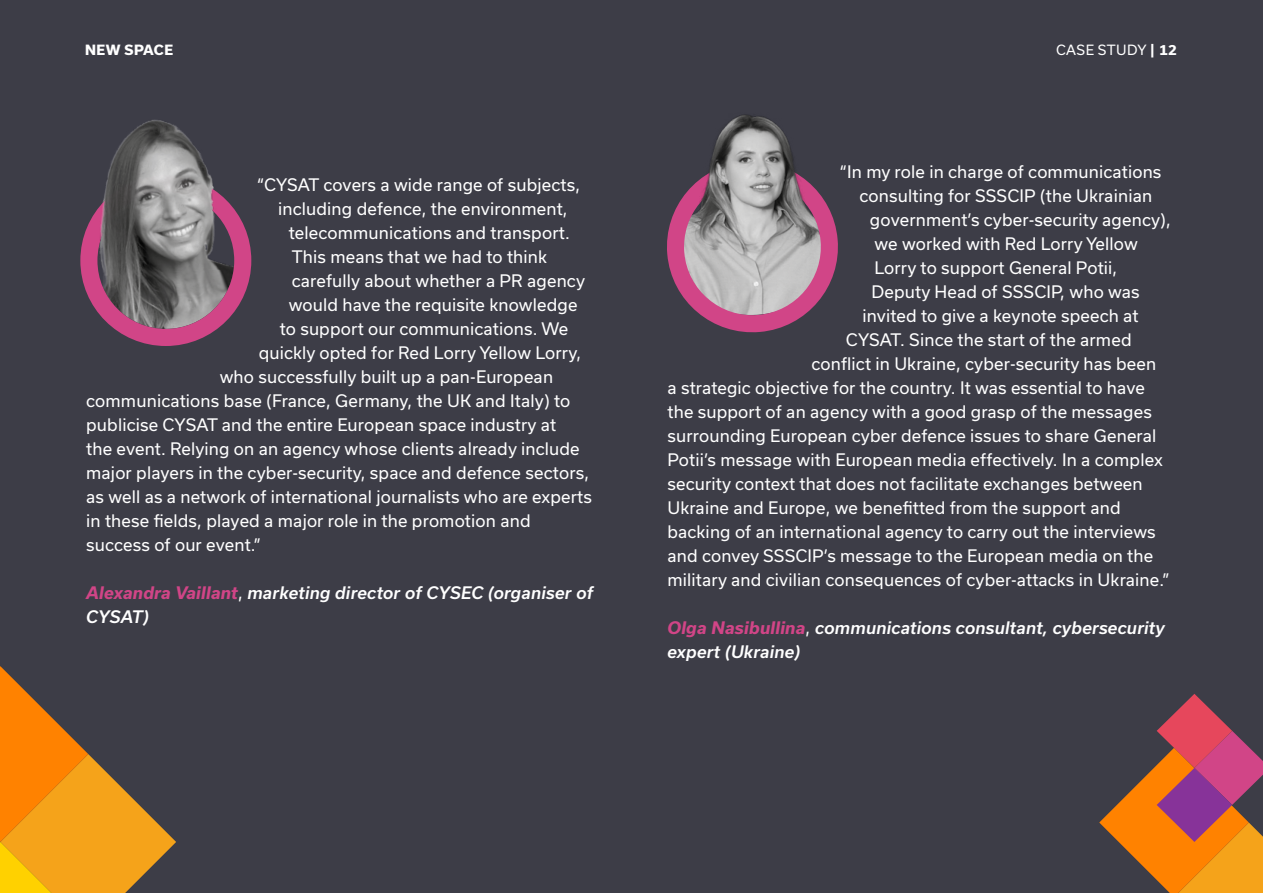
<style>
.page{position:relative;width:1263px;height:893px;background:#3d3d47}
.page>*{position:absolute;margin:0;border:0;box-sizing:border-box;transform-origin:0 0}
.t1{font:16.5px "Usual";letter-spacing:.01em;color:#fff}
.t2{font:italic 500 16.5px/24px "Usual";letter-spacing:.01em;color:#fff}
.t3{font:13.5px "Usual";letter-spacing:.035em;color:#fff}
.t4{font:800 13.5px "Usual";letter-spacing:.035em;color:#fff}
.s1{font-weight:800}
.s2{font-weight:700;color:#d14587}
.s3{font-weight:400;font-style:normal}
</style>
<div class="page">
<svg style="left:80px;top:200px;width:171px;height:146px"></svg>
<img style="left:92px;top:119px;width:134px;height:157px">
<svg style="left:667px;top:180px;width:171px;height:153px"></svg>
<img style="left:699px;top:114px;width:113px;height:160px">
<svg style="left:0;top:666px;width:176px;height:227px"></svg>
<svg style="left:1099px;top:694px;width:164px;height:199px"></svg>
<p class="t4" style="left:85px;top:42px;width:90px">NEW SPACE</p>
<p class="t3" style="left:1056px;top:42px;width:122px">CASE STUDY <span class="s1">| 12</span></p>
<p class="t1" style="left:257px;top:176px;width:325px">“CYSAT covers a wide range of subjects,</p>
<p class="t1" style="left:278px;top:200px;width:291px">including defence, the environment,</p>
<p class="t1" style="left:289px;top:224px;width:283px">telecommunications and transport.</p>
<p class="t1" style="left:292px;top:248px;width:257px">This means that we had to think</p>
<p class="t1" style="left:292px;top:272px;width:295px">carefully about whether a PR agency</p>
<p class="t1" style="left:289px;top:296px;width:290px">would have the requisite knowledge</p>
<p class="t1" style="left:280px;top:320px;width:290px">to support our communications. We</p>
<p class="t1" style="left:259px;top:344px;width:324px">quickly opted for Red Lorry Yellow Lorry,</p>
<p class="t1" style="left:220px;top:368px;width:335px">who successfully built up a pan-European</p>
<p class="t1" style="left:86px;top:392px;width:486px">communications base (France, Germany, the UK and Italy) to</p>
<p class="t1" style="left:86px;top:416px;width:471px">publicise CYSAT and the entire European space industry at</p>
<p class="t1" style="left:86px;top:440px;width:495px">the event. Relying on an agency whose clients already include</p>
<p class="t1" style="left:86px;top:464px;width:504px">major players in the cyber-security, space and defence sectors,</p>
<p class="t1" style="left:86px;top:488px;width:507px">as well as a network of international journalists who are experts</p>
<p class="t1" style="left:86px;top:512px;width:446px">in these fields, played a major role in the promotion and</p>
<p class="t1" style="left:86px;top:536px;width:176px">success of our event.”</p>
<p class="t2" style="left:86px;top:581px;width:508px"><span class="s2">Alexandra Vaillant</span><span class="s3">,</span> marketing director of CYSEC (organiser of<br>CYSAT)</p>
<p class="t1" style="left:840px;top:162px;width:323px">“In my role in charge of communications</p>
<p class="t1" style="left:859px;top:186px;width:294px">consulting for SSSCIP (the Ukrainian</p>
<p class="t1" style="left:870px;top:210px;width:302px">government’s cyber-security agency),</p>
<p class="t1" style="left:874px;top:234px;width:265px">we worked with Red Lorry Yellow</p>
<p class="t1" style="left:874px;top:258px;width:244px">Lorry to support General Potii,</p>
<p class="t1" style="left:871px;top:282px;width:270px">Deputy Head of SSSCIP, who was</p>
<p class="t1" style="left:862px;top:306px;width:278px">invited to give a keynote speech at</p>
<p class="t1" style="left:846px;top:330px;width:287px">CYSAT. Since the start of the armed</p>
<p class="t1" style="left:811px;top:354px;width:346px">conflict in Ukraine, cyber-security has been</p>
<p class="t1" style="left:667px;top:378px;width:479px">a strategic objective for the country. It was essential to have</p>
<p class="t1" style="left:667px;top:402px;width:486px">the support of an agency with a good grasp of the messages</p>
<p class="t1" style="left:667px;top:426px;width:490px">surrounding European cyber defence issues to share General</p>
<p class="t1" style="left:667px;top:450px;width:497px">Potii’s message with European media effectively. In a complex</p>
<p class="t1" style="left:667px;top:474px;width:477px">security context that does not facilitate exchanges between</p>
<p class="t1" style="left:667px;top:498px;width:455px">Ukraine and Europe, we benefitted from the support and</p>
<p class="t1" style="left:667px;top:522px;width:490px">backing of an international agency to carry out the interviews</p>
<p class="t1" style="left:667px;top:546px;width:487px">and convey SSSCIP’s message to the European media on the</p>
<p class="t1" style="left:667px;top:570px;width:503px">military and civilian consequences of cyber-attacks in Ukraine.”</p>
<p class="t2" style="left:667px;top:616px;width:499px"><span class="s2">Olga Nasibullina</span><span class="s3">,</span> communications consultant, cybersecurity expert (Ukraine)</p>
</div>
